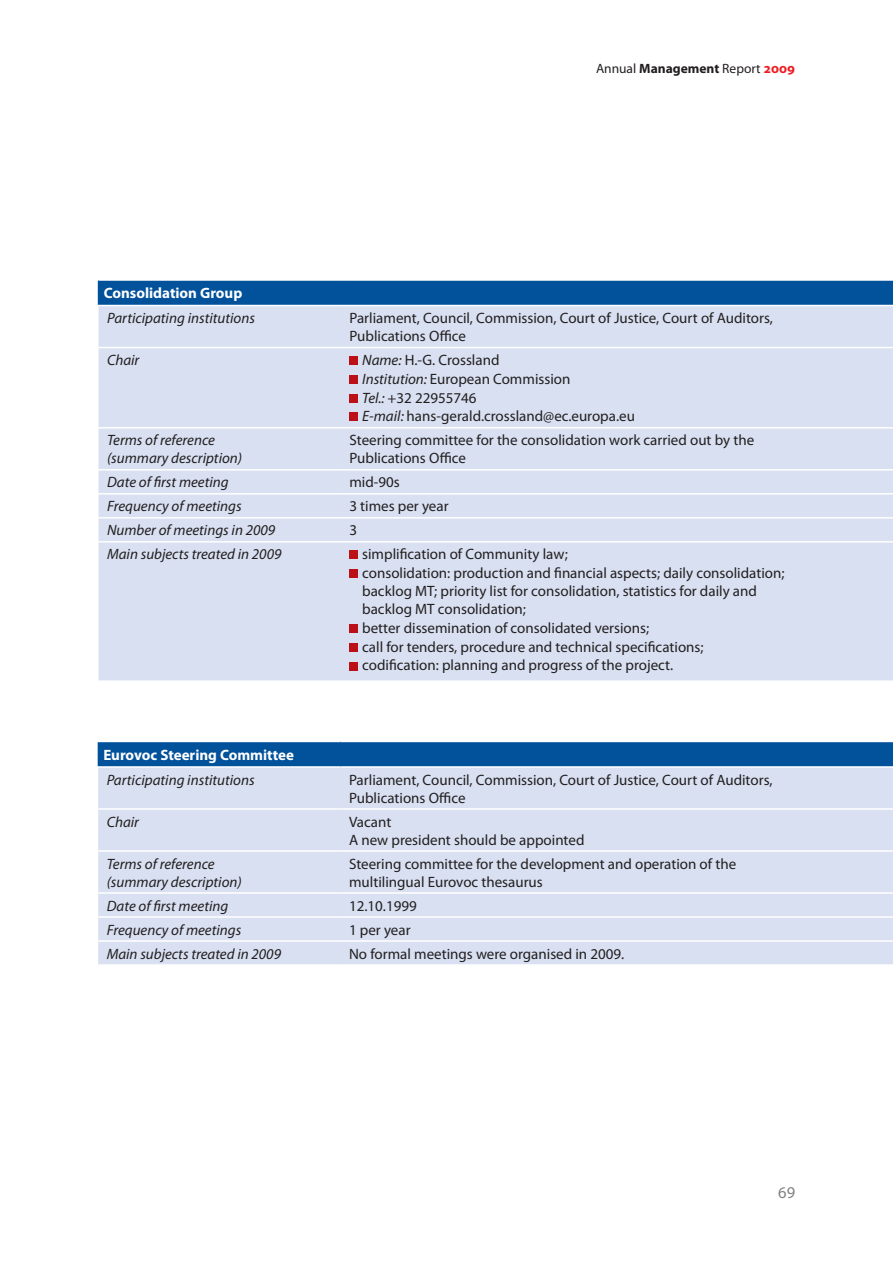
<style>
.page{position:relative;width:893px;height:1263px;background:#fff}
.page>*{position:absolute;margin:0;border:0;box-sizing:border-box;transform-origin:0 0}
.t1{font:16.5px "Myriad Pro";color:#808285}
.t2{font:15px/18.5px "Myriad Pro";color:#231f20}
.t3{font:italic 15px/18px "Myriad Pro";color:#231f20}
.t4{font:700 15px "Myriad Pro";color:#fff}
.t5{font:13.5px "Myriad Pro";color:#231f20}
.s1{font-weight:700}
.s2{font-weight:700;font-size:14.25px;color:#ee1d23}
.s3{font-style:italic}
</style>
<div class="page">
<div style="left:99px;top:280px;width:794px;height:25px;background:#01519b"></div>
<div style="left:99px;top:306px;width:794px;height:374px;background:#d8e0f1"></div>
<hr style="left:98px;top:279px;width:243px;height:2px;background:#fff">
<hr style="left:341px;top:279px;width:552px;height:2px;background:#fff">
<svg style="left:98px;top:281px;width:1px;height:24px"></svg>
<hr style="left:99px;top:347px;width:242px;height:1px;background:#fff">
<hr style="left:341px;top:347px;width:552px;height:1px;background:#fff">
<hr style="left:99px;top:427px;width:242px;height:1px;background:#fff">
<hr style="left:341px;top:427px;width:552px;height:1px;background:#fff">
<hr style="left:99px;top:469px;width:242px;height:1px;background:#fff">
<hr style="left:341px;top:469px;width:552px;height:1px;background:#fff">
<hr style="left:99px;top:493px;width:242px;height:1px;background:#fff">
<hr style="left:341px;top:493px;width:552px;height:1px;background:#fff">
<hr style="left:99px;top:517px;width:242px;height:2px;background:#fff">
<hr style="left:341px;top:517px;width:552px;height:2px;background:#fff">
<hr style="left:99px;top:541px;width:242px;height:2px;background:#fff">
<hr style="left:341px;top:541px;width:552px;height:2px;background:#fff">
<div style="left:349px;top:356px;width:9px;height:9px;background:#bb1018"></div>
<div style="left:349px;top:375px;width:9px;height:9px;background:#bb1018"></div>
<div style="left:349px;top:394px;width:9px;height:9px;background:#bb1018"></div>
<div style="left:349px;top:412px;width:9px;height:9px;background:#bb1018"></div>
<div style="left:349px;top:550px;width:9px;height:9px;background:#bb1018"></div>
<div style="left:349px;top:569px;width:9px;height:9px;background:#bb1018"></div>
<div style="left:349px;top:624px;width:9px;height:9px;background:#bb1018"></div>
<div style="left:349px;top:643px;width:9px;height:9px;background:#bb1018"></div>
<div style="left:349px;top:661px;width:9px;height:9px;background:#bb1018"></div>
<div style="left:98px;top:741px;width:795px;height:26px;background:#01519b"></div>
<div style="left:98px;top:768px;width:795px;height:196px;background:#d8e0f1"></div>
<hr style="left:98px;top:741px;width:243px;height:1px;background:#fff">
<hr style="left:341px;top:741px;width:552px;height:1px;background:#fff">
<hr style="left:98px;top:766px;width:243px;height:2px;background:#fff">
<hr style="left:341px;top:766px;width:552px;height:2px;background:#fff">
<hr style="left:98px;top:808px;width:243px;height:2px;background:#fff">
<hr style="left:341px;top:808px;width:552px;height:2px;background:#fff">
<hr style="left:98px;top:850px;width:243px;height:2px;background:#fff">
<hr style="left:341px;top:850px;width:552px;height:2px;background:#fff">
<hr style="left:98px;top:892px;width:243px;height:2px;background:#fff">
<hr style="left:341px;top:892px;width:552px;height:2px;background:#fff">
<hr style="left:98px;top:916px;width:243px;height:2px;background:#fff">
<hr style="left:341px;top:916px;width:552px;height:2px;background:#fff">
<hr style="left:98px;top:940px;width:243px;height:2px;background:#fff">
<hr style="left:341px;top:940px;width:552px;height:2px;background:#fff">
<p class="t5" style="left:596px;top:60px;width:201px">Annual <span class="s1">Management</span> Report <span class="s2">2009</span></p>
<p class="t4" style="left:104px;top:284px;width:140px">Consolidation Group</p>
<p class="t3" style="left:107px;top:309px;width:149px">Participating institutions</p>
<p class="t2" style="left:349px;top:309px;width:425px;line-height:18px">Parliament, Council, Commission, Court of Justice, Court of Auditors,<br>Publications Office</p>
<p class="t3" style="left:107px;top:351px;width:34px">Chair</p>
<p class="t2" style="left:362px;top:350px;width:274px"><span class="s3">Name:</span> H.-G. Crossland<br><span class="s3">Institution:</span> European Commission<br><span class="s3">Tel.:</span> +32 22955746<br><span class="s3">E-mail:</span> hans-gerald.crossland@ec.europa.eu</p>
<p class="t3" style="left:107px;top:431px;width:137px">Terms of reference (summary description)</p>
<p class="t2" style="left:349px;top:431px;width:406px;line-height:18px">Steering committee for the consolidation work carried out by the<br>Publications Office</p>
<p class="t3" style="left:107px;top:473px;width:123px">Date of first meeting</p>
<p class="t2" style="left:349px;top:473px;width:52px">mid-90s</p>
<p class="t3" style="left:107px;top:497px;width:136px">Frequency of meetings</p>
<p class="t2" style="left:349px;top:497px;width:101px">3 times per year</p>
<p class="t3" style="left:107px;top:521px;width:170px">Number of meetings in 2009</p>
<p class="t2" style="left:349px;top:521px;width:9px">3</p>
<p class="t3" style="left:107px;top:545px;width:176px">Main subjects treated in 2009</p>
<p class="t2" style="left:362px;top:545px;width:424px">simplification of Community law;<br>consolidation: production and financial aspects; daily consolidation; backlog MT; priority list for consolidation, statistics for daily and backlog MT consolidation;<br>better dissemination of consolidated versions;<br>call for tenders, procedure and technical specifications;<br>codification: planning and progress of the project.</p>
<p class="t4" style="left:103px;top:745px;width:192px">Eurovoc Steering Committee</p>
<p class="t3" style="left:107px;top:770px;width:149px">Participating institutions</p>
<p class="t2" style="left:349px;top:770px;width:425px;line-height:18px">Parliament, Council, Commission, Court of Justice, Court of Auditors,<br>Publications Office</p>
<p class="t3" style="left:107px;top:812px;width:34px">Chair</p>
<p class="t2" style="left:349px;top:812px;width:237px;line-height:18px">Vacant<br>A new president should be appointed</p>
<p class="t3" style="left:107px;top:854px;width:137px">Terms of reference (summary description)</p>
<p class="t2" style="left:349px;top:854px;width:389px;line-height:18px">Steering committee for the development and operation of the multilingual Eurovoc thesaurus</p>
<p class="t3" style="left:107px;top:896px;width:123px">Date of first meeting</p>
<p class="t2" style="left:349px;top:896px;width:69px">12.10.1999</p>
<p class="t3" style="left:107px;top:920px;width:136px">Frequency of meetings</p>
<p class="t2" style="left:349px;top:920px;width:63px">1 per year</p>
<p class="t3" style="left:107px;top:944px;width:176px">Main subjects treated in 2009</p>
<p class="t2" style="left:349px;top:944px;width:277px">No formal meetings were organised in 2009.</p>
<p class="t1" style="left:778px;top:1182px;width:18px">69</p>
</div>
